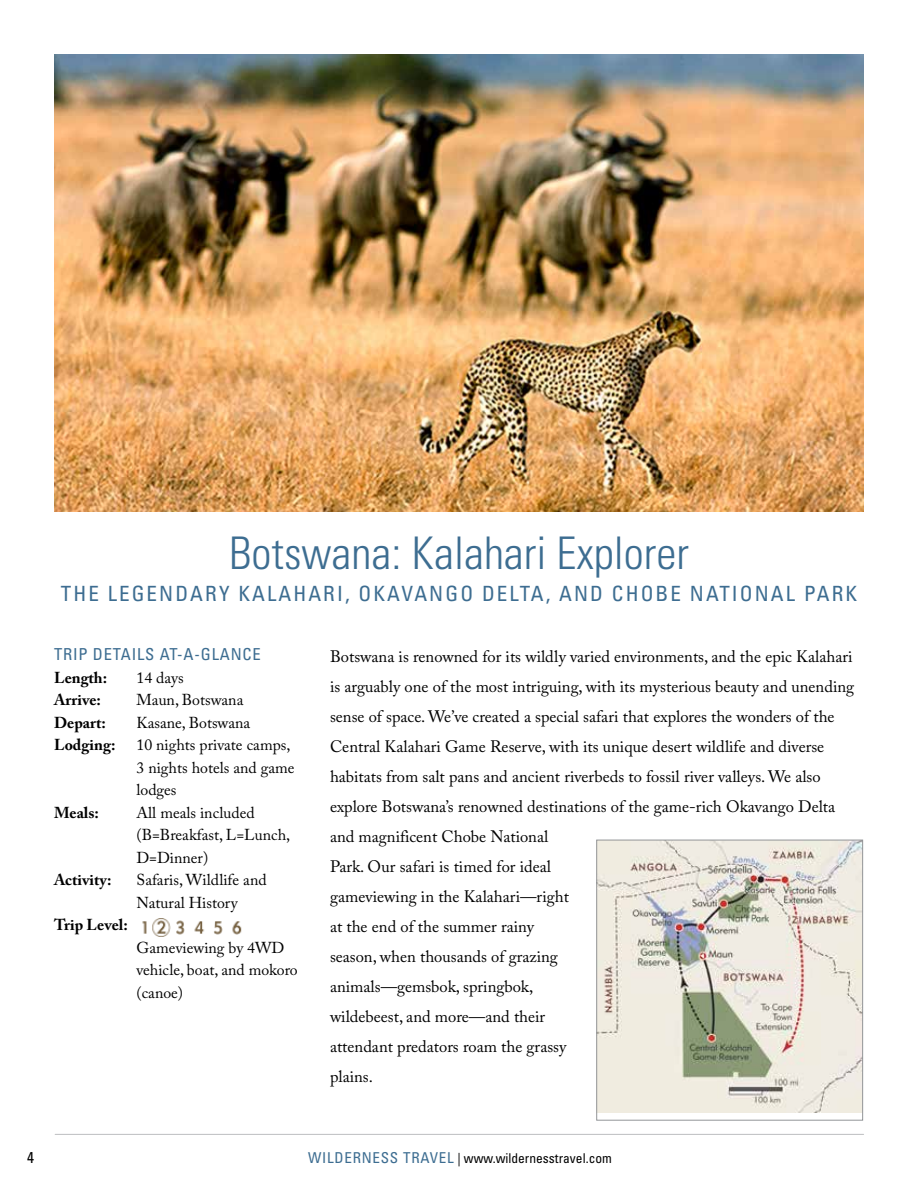
<style>
.page{position:relative;width:918px;height:1188px;background:#fff}
.page>*{position:absolute;margin:0;border:0;box-sizing:border-box;transform-origin:0 0}
.t1{font:300 condensed 45px "Univers LT Std";color:#3d6d91}
.t2{font:condensed 21px "Univers LT Std";letter-spacing:.1em;color:#3d6d91}
.t3{font:16.5px/30px "Adobe Caslon Pro";color:#000}
.t4{font:condensed 16.5px "Univers LT Std";letter-spacing:.05em;color:#3d6d91}
.t5{font:15.75px/22.5px "Adobe Caslon Pro";color:#000}
.t6{font:700 15.75px "Adobe Caslon Pro";color:#000}
.t7{font:condensed 15.75px "Univers LT Std";color:#000}
.t8{font:condensed 13.5px "Univers LT Std";color:#000}
.s1{font-size:15px;color:#3d6d91}
</style>
<div class="page">
<hr style="left:55px;top:1134px;width:809px;height:1px;background:#bcbec0">
<img style="left:54px;top:54px;width:810px;height:458px">
<img style="left:142px;top:918px;width:100px;height:18px">
<img style="left:599px;top:842px;width:262px;height:270px">
<div style="left:597px;top:840px;width:266px;height:280px;border:1px solid #939598"></div>
<h1 class="t1" style="left:229px;top:526px;width:461px">Botswana: Kalahari Explorer</h1>
<p class="t2" style="left:61px;top:580px;width:798px">THE LEGENDARY KALAHARI, OKAVANGO DELTA, AND CHOBE NATIONAL PARK</p>
<p class="t4" style="left:54px;top:644px;width:208px">TRIP DETAILS AT-A-GLANCE</p>
<p class="t6" style="left:54px;top:668px;width:55px">Length:</p>
<p class="t5" style="left:136px;top:666px;width:49px">14 days</p>
<p class="t6" style="left:54px;top:690px;width:49px">Arrive:</p>
<p class="t5" style="left:136px;top:688px;width:108px">Maun, Botswana</p>
<p class="t6" style="left:54px;top:713px;width:53px">Depart:</p>
<p class="t5" style="left:136px;top:711px;width:115px">Kasane, Botswana</p>
<p class="t6" style="left:54px;top:735px;width:63px">Lodging:</p>
<p class="t5" style="left:136px;top:733px;width:160px">10 nights private camps,<br>3 nights hotels and game lodges</p>
<p class="t6" style="left:54px;top:803px;width:46px">Meals:</p>
<p class="t5" style="left:136px;top:801px;width:155px">All meals included (B=Breakfast, L=Lunch,<br>D=Dinner)</p>
<p class="t6" style="left:54px;top:870px;width:59px">Activity:</p>
<p class="t5" style="left:136px;top:868px;width:132px">Safaris, Wildlife and<br>Natural History</p>
<p class="t6" style="left:54px;top:915px;width:75px">Trip Level:</p>
<p class="t5" style="left:136px;top:936px;width:163px">Gameviewing by 4WD vehicle, boat, and mokoro (canoe)</p>
<p class="t3" style="left:330px;top:642px;width:526px">Botswana is renowned for its wildly varied environments, and the epic Kalahari is arguably one of the most intriguing, with its mysterious beauty and unending sense of space. We’ve created a special safari that explores the wonders of the Central Kalahari Game Reserve, with its unique desert wildlife and diverse habitats from salt pans and ancient riverbeds to fossil river valleys. We also explore Botswana’s renowned destinations of the game-rich Okavango Delta and magnificent Chobe National<br>Park. Our safari is timed for ideal<br>gameviewing in the Kalahari—right<br>at the end of the summer rainy<br>season, when thousands of grazing<br>animals—gemsbok, springbok,<br>wildebeest, and more—and their<br>attendant predators roam the grassy<br>plains.</p>
<p class="t7" style="left:27px;top:1148px;width:8px">4</p>
<p class="t8" style="left:308px;top:1150px;width:305px"><span class="s1">WILDERNESS TRAVEL</span> | www.wildernesstravel.com</p>
</div>
